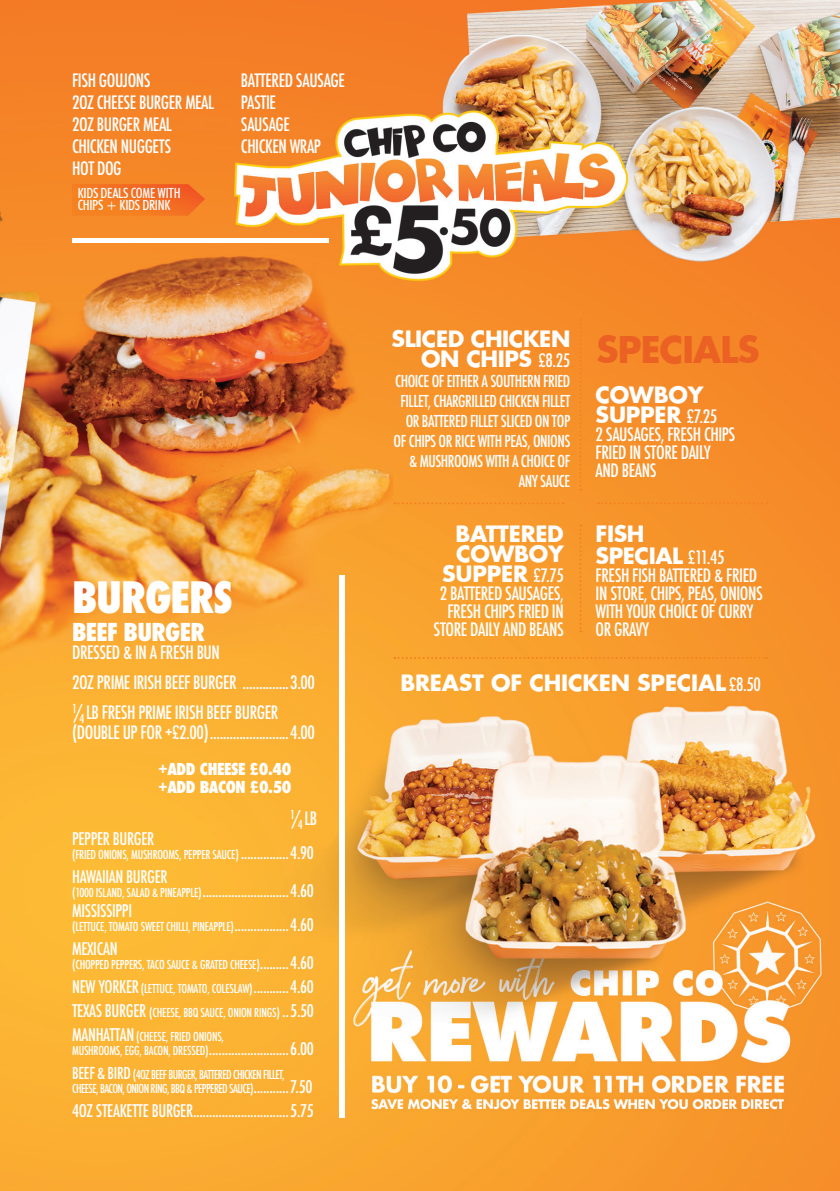
<style>
.page{position:relative;width:840px;height:1191px;background:#fff}
.page>*{position:absolute;margin:0;border:0;box-sizing:border-box;transform-origin:0 0}
.t1{font:800 condensed 42px "Futura";letter-spacing:-.025em;color:#fff}
.t2{font:700 36px "Futura";letter-spacing:-.025em;color:#ea6123}
.t3{font:800 condensed 24px "Futura";letter-spacing:-.025em;color:#fff}
.t4{font:700 22px "Futura";letter-spacing:-.01em;color:#fff}
.t5{font:500 condensed 18px/18px "Futura";letter-spacing:-.025em;color:#fff}
.t6{font:500 condensed 17px "Futura";letter-spacing:-.02em;color:#fff}
.t7{font:500 condensed 16px/20px "Futura";letter-spacing:-.03em;color:#fff;text-align:right}
.t8{font:800 condensed 16px "Futura";letter-spacing:-.025em;color:#fff}
.t9{font:500 condensed 14px "Futura BT";letter-spacing:-.02em;color:#fff}
.t10{font:500 condensed 12px "Futura";letter-spacing:-.02em;color:#fff}
.t11{font:500 condensed 12px "Futura";letter-spacing:-.05em;color:#fff}
.s1{font-size:17px}
.s2{font-size:12px}
.s3{font-size:16px}
.s4{font-weight:500;font-stretch:condensed;font-size:18px}
</style>
<div class="page">
<img style="left:0;top:0;width:839px;height:1191px">
<svg style="left:394px;top:502px;width:169px;height:2px"></svg>
<svg style="left:597px;top:502px;width:169px;height:2px"></svg>
<svg style="left:579px;top:525px;width:2px;height:107px"></svg>
<div style="left:72px;top:238px;width:256px;height:5px;background:#fff"></div>
<svg style="left:72px;top:184px;width:133px;height:32px;background:#f37422"></svg>
<div style="left:339px;top:574px;width:6px;height:543px;background:#fff"></div>
<svg style="left:579px;top:318px;width:2px;height:172px"></svg>
<svg style="left:394px;top:657px;width:372px;height:2px"></svg>
<p class="t5" style="left:72px;top:71px;width:80px">FISH GOUJONS</p>
<p class="t5" style="left:72px;top:93px;width:143px">2OZ CHEESE BURGER MEAL</p>
<p class="t5" style="left:72px;top:115px;width:101px">2OZ BURGER MEAL</p>
<p class="t5" style="left:72px;top:137px;width:101px">CHICKEN NUGGETS</p>
<p class="t5" style="left:72px;top:159px;width:51px">HOT DOG</p>
<p class="t9" style="left:78px;top:185px;width:104px">KIDS DEALS COME WITH</p>
<p class="t9" style="left:78px;top:197px;width:94px">CHIPS + KIDS DRINK</p>
<p class="t5" style="left:241px;top:71px;width:105px">BATTERED SAUSAGE</p>
<p class="t5" style="left:241px;top:93px;width:37px">PASTIE</p>
<p class="t5" style="left:241px;top:115px;width:51px">SAUSAGE</p>
<p class="t5" style="left:241px;top:137px;width:82px">CHICKEN WRAP</p>
<p class="t1" style="left:72px;top:568px;width:162px">BURGERS</p>
<p class="t3" style="left:72px;top:615px;width:134px">BEEF BURGER</p>
<p class="t5" style="left:72px;top:643px;width:149px">DRESSED &amp; IN A FRESH BUN</p>
<p class="t5" style="left:72px;top:673px;width:244px">2OZ PRIME IRISH BEEF BURGER ..............3.00</p>
<p class="t5" style="left:72px;top:702px;width:244px;line-height:20px"><sup>1</sup>/<sub>4</sub> LB FRESH PRIME IRISH BEEF BURGER (DOUBLE UP FOR +£2.00)........................4.00</p>
<p class="t8" style="left:158px;top:758px;width:134px">+ADD CHEESE £0.40</p>
<p class="t8" style="left:158px;top:776px;width:135px">+ADD BACON £0.50</p>
<p class="t5" style="left:290px;top:809px;width:28px"><sup>1</sup>/<sub>4</sub> L B</p>
<p class="t6" style="left:72px;top:827px;width:84px">PEPPER BURGER</p>
<p class="t10" style="left:72px;top:846px;width:243px">(FRIED ONIONS, MUSHROOMS, PEPPER SAUCE) <span class="s1">...............4.90</span></p>
<p class="t6" style="left:72px;top:865px;width:97px">HAWAIIAN BURGER</p>
<p class="t6" style="left:72px;top:879px;width:243px"><span class="s2">(1000 ISLAND, SALAD &amp; PINEAPPLE)</span>...........................4.60</p>
<p class="t6" style="left:72px;top:899px;width:61px">MISSISSIPPI</p>
<p class="t10" style="left:72px;top:918px;width:243px">(LETTUCE, TOMATO SWEET CHILLI, PINEAPPLE)<span class="s1">.................4.60</span></p>
<p class="t6" style="left:72px;top:937px;width:47px">MEXICAN</p>
<p class="t10" style="left:72px;top:956px;width:243px">(CHOPPED PEPPERS, TACO SAUCE &amp; GRATED CHEESE)<span class="s1">.........4.60</span></p>
<p class="t10" style="left:72px;top:980px;width:243px"><span class="s1">NEW YORKER</span> (LETTUCE, TOMATO, COLESLAW)<span class="s1">...........4.60</span></p>
<p class="t10" style="left:72px;top:1004px;width:243px"><span class="s1">TEXAS BURGER</span> (CHEESE, BBQ SAUCE, ONION RINGS) <span class="s1">..5.50</span></p>
<p class="t10" style="left:72px;top:1028px;width:153px"><span class="s1">MANHATTAN</span> (CHEESE, FRIED ONIONS,</p>
<p class="t6" style="left:72px;top:1037px;width:243px"><span class="s2">MUSHROOMS, EGG, BACON, DRESSED)</span>.........................6.00</p>
<p class="t11" style="left:72px;top:1066px;width:214px"><span class="s3">BEEF &amp; BIRD</span> (4OZ BEEF BURGER, BATTERED CHICKEN FILLET,</p>
<p class="t11" style="left:72px;top:1080px;width:242px">CHEESE, BACON, ONION RING, BBQ &amp; PEPPERED SAUCE)<span class="s1">...........7.50</span></p>
<p class="t6" style="left:72px;top:1099px;width:243px">4OZ STEAKETTE BURGER..............................5.75</p>
<p class="t4" style="left:391px;top:323px;width:180px">SLICED CHICKEN</p>
<p class="t4" style="left:421px;top:343px;width:151px">ON CHIPS <span class="s4">£8.25</span></p>
<p class="t7" style="left:393px;top:371px;width:178px">CHOICE OF EITHER A SOUTHERN FRIED<br>FILLET, CHARGRILLED CHICKEN FILLET<br>OR BATTERED FILLET SLICED ON TOP<br>OF CHIPS OR RICE WITH PEAS, ONIONS &amp; MUSHROOMS WITH A CHOICE OF<br>ANY SAUCE</p>
<p class="t4" style="left:455px;top:518px;width:110px">BATTERED</p>
<p class="t4" style="left:456px;top:538px;width:109px">COWBOY</p>
<p class="t4" style="left:442px;top:558px;width:123px">SUPPER <span class="s4">£7.75</span></p>
<p class="t5" style="left:439px;top:584px;width:125px">2 BATTERED SAUSAGES,</p>
<p class="t5" style="left:447px;top:602px;width:118px">FRESH CHIPS FRIED IN</p>
<p class="t5" style="left:433px;top:620px;width:132px">STORE DAILY AND BEANS</p>
<p class="t2" style="left:596px;top:324px;width:164px">SPECIALS</p>
<p class="t4" style="left:595px;top:380px;width:109px">COWBOY</p>
<p class="t4" style="left:595px;top:400px;width:123px">SUPPER <span class="s4">£7.25</span></p>
<p class="t5" style="left:595px;top:426px;width:141px">2 SAUSAGES, FRESH CHIPS<br>FRIED IN STORE DAILY</p>
<p class="t5" style="left:595px;top:462px;width:62px">AND BEANS</p>
<p class="t4" style="left:595px;top:518px;width:50px">FISH</p>
<p class="t4" style="left:595px;top:540px;width:130px">SPECIAL <span class="s4">£11.45</span></p>
<p class="t5" style="left:595px;top:566px;width:168px">FRESH FISH BATTERED &amp; FRIED<br>IN STORE, CHIPS, PEAS, ONIONS<br>WITH YOUR CHOICE OF CURRY<br>OR GRAVY</p>
<p class="t4" style="left:400px;top:667px;width:361px">BREAST OF CHICKEN SPECIAL <span class="s4">£8.50</span></p>
</div>
